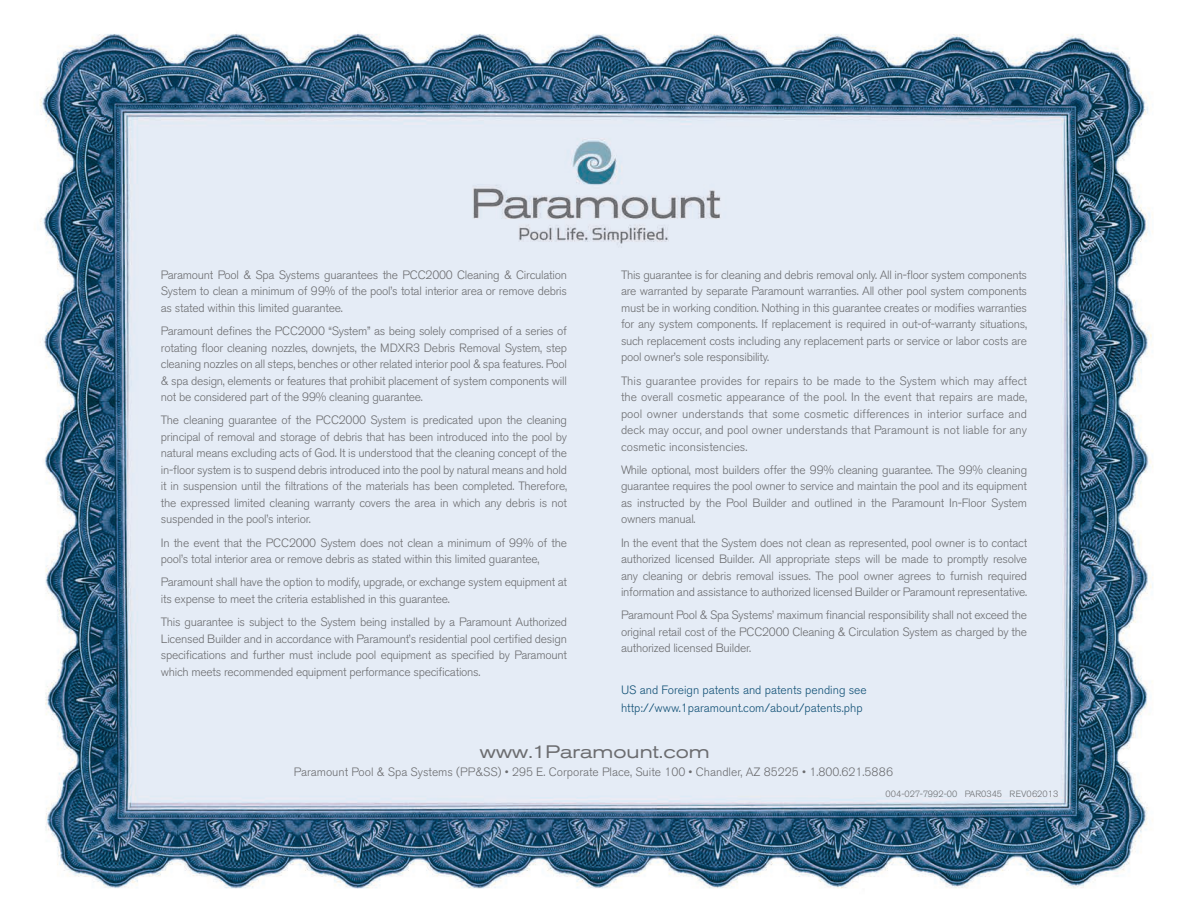
<style>
.page{position:relative;width:1188px;height:918px;background:#fff}
.page>*{position:absolute;margin:0;border:0;box-sizing:border-box;transform-origin:0 0}
.t1{font:expanded 18px "Akzidenz Grotesk BE";color:#6c6d70}
.t2{font:300 12px/16.5px "Akzidenz Grotesk BE";letter-spacing:-.02em;color:#6c6d70;text-align:justify}
.t3{font:300 12px "Akzidenz Grotesk BE";color:#6c6d70}
.t4{font:300 12px/18px "Akzidenz Grotesk BE";color:#105075}
.t5{font:300 9px "Akzidenz Grotesk BE";color:#6c6d70}
</style>
<div class="page">
<img style="left:40px;top:33px;width:1113px;height:856px">
<p class="t2" style="left:161px;top:267px;width:408px">Paramount Pool &amp; Spa Systems guarantees the PCC2000 Cleaning &amp; Circulation System to clean a minimum of 99% of the pool’s total interior area or remove debris as stated within this limited guarantee.</p>
<p class="t2" style="left:161px;top:323px;width:408px">Paramount defines the PCC2000 “System” as being solely comprised of a series of rotating floor cleaning nozzles, downjets, the MDXR3 Debris Removal System, step cleaning nozzles on all steps, benches or other related interior pool &amp; spa features. Pool &amp; spa design, elements or features that prohibit placement of system components will not be considered part of the 99% cleaning guarantee.</p>
<p class="t2" style="left:161px;top:412px;width:408px">The cleaning guarantee of the PCC2000 System is predicated upon the cleaning principal of removal and storage of debris that has been introduced into the pool by natural means excluding acts of God. It is understood that the cleaning concept of the in-floor system is to suspend debris introduced into the pool by natural means and hold it in suspension until the filtrations of the materials has been completed. Therefore, the expressed limited cleaning warranty covers the area in which any debris is not suspended in the pool’s interior.</p>
<p class="t2" style="left:161px;top:535px;width:408px">In the event that the PCC2000 System does not clean a minimum of 99% of the pool’s total interior area or remove debris as stated within this limited guarantee,</p>
<p class="t2" style="left:161px;top:574px;width:408px">Paramount shall have the option to modify, upgrade, or exchange system equipment at its expense to meet the criteria established in this guarantee.</p>
<p class="t2" style="left:161px;top:614px;width:408px">This guarantee is subject to the System being installed by a Paramount Authorized Licensed Builder and in accordance with Paramount’s residential pool certified design specifications and further must include pool equipment as specified by Paramount which meets recommended equipment performance specifications.</p>
<p class="t2" style="left:621px;top:267px;width:408px">This guarantee is for cleaning and debris removal only. All in-floor system components are warranted by separate Paramount warranties. All other pool system components must be in working condition. Nothing in this guarantee creates or modifies warranties for any system components. If replacement is required in out-of-warranty situations, such replacement costs including any replacement parts or service or labor costs are pool owner’s sole responsibility.</p>
<p class="t2" style="left:621px;top:372px;width:408px">This guarantee provides for repairs to be made to the System which may affect the overall cosmetic appearance of the pool. In the event that repairs are made, pool owner understands that some cosmetic differences in interior surface and deck may occur, and pool owner understands that Paramount is not liable for any cosmetic inconsistencies.</p>
<p class="t2" style="left:621px;top:462px;width:408px">While optional, most builders offer the 99% cleaning guarantee. The 99% cleaning guarantee requires the pool owner to service and maintain the pool and its equipment as instructed by the Pool Builder and outlined in the Paramount In-Floor System owners manual.</p>
<p class="t2" style="left:621px;top:534px;width:408px">In the event that the System does not clean as represented, pool owner is to contact authorized licensed Builder. All appropriate steps will be made to promptly resolve any cleaning or debris removal issues. The pool owner agrees to furnish required information and assistance to authorized licensed Builder or Paramount representative.</p>
<p class="t2" style="left:621px;top:607px;width:408px">Paramount Pool &amp; Spa Systems’ maximum financial responsibility shall not exceed the original retail cost of the PCC2000 Cleaning &amp; Circulation System as charged by the authorized licensed Builder.</p>
<p class="t4" style="left:621px;top:681px;width:247px">US and Foreign patents and patents pending see http://www.1paramount.com/about/patents.php</p>
<h1 class="t1" style="left:480px;top:741px;width:231px">www.1Paramount.com</h1>
<p class="t3" style="left:294px;top:765px;width:601px">Paramount Pool &amp; Spa Systems (PP&amp;SS) • 295 E. Corporate Place, Suite 100 • Chandler, AZ 85225 • 1.800.621.5886</p>
<p class="t5" style="left:886px;top:789px;width:174px">004-027-7992-00 PAR0345 REV062013</p>
</div>
